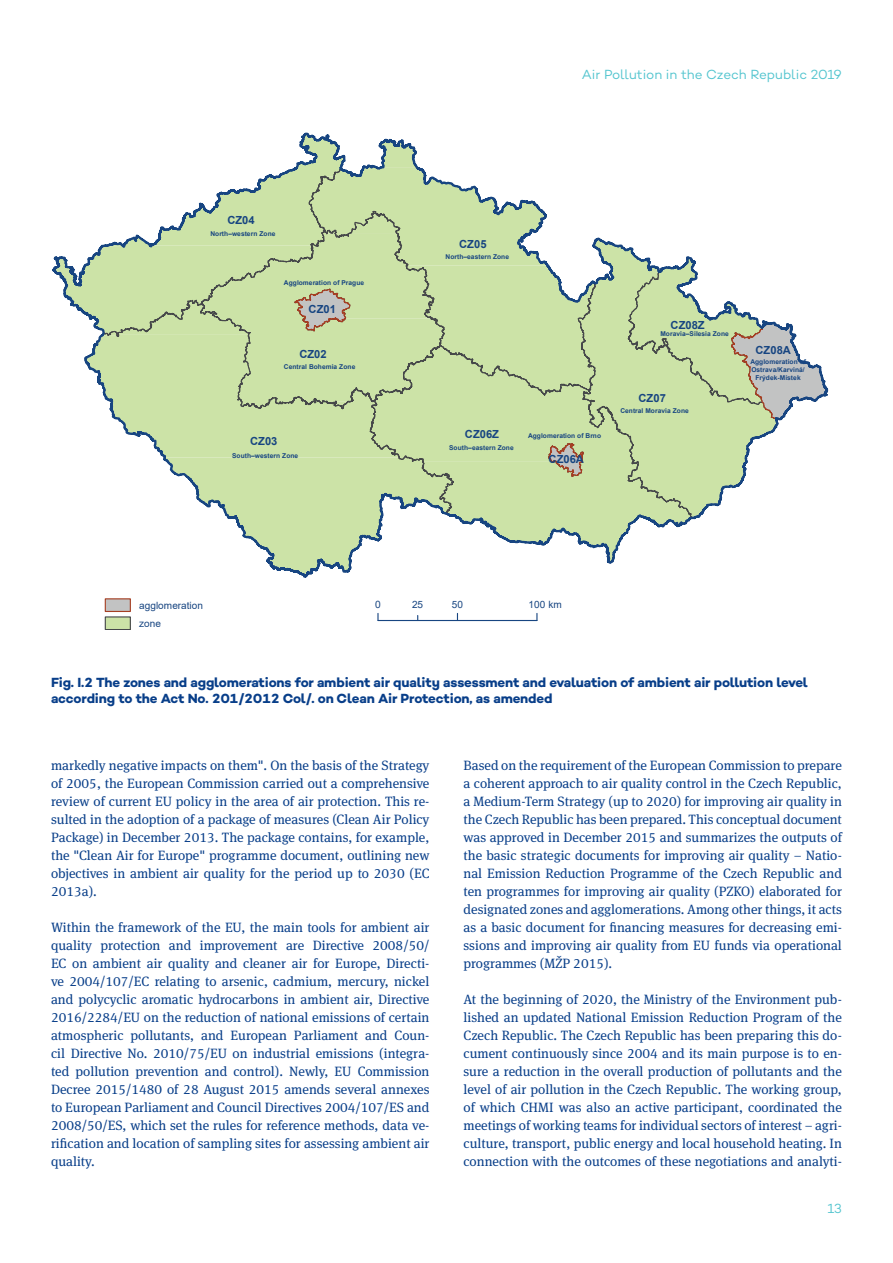
<style>
.page{position:relative;width:893px;height:1263px;background:#fff}
.page>*{position:absolute;margin:0;border:0;box-sizing:border-box;transform-origin:0 0}
.t1{font:13.5px/18px "Meta Serif Pro";color:#083e89;text-align:justify}
.t2{font:700 13.5px/16.5px "Campton";letter-spacing:-.015em;color:#083e89}
.t3{font:13.5px "Campton";letter-spacing:-.01em;color:#54c5cf}
.t4{font:700 11.1px "Arial";letter-spacing:.005em;color:#174581}
.t5{font:10.2px "Arial";color:#174581}
.t6{font:10.05px "Arial";color:#174581}
.t7{font:700 6.6px/7.8px "Arial";letter-spacing:.005em;color:#174581;text-align:center}
</style>
<div class="page">
<svg style="left:52px;top:132px;width:777px;height:446px"></svg>
<hr style="left:378px;top:620px;width:159px;height:1px;background:#174581">
<svg style="left:377px;top:613px;width:2px;height:7px"></svg>
<div style="left:105px;top:598px;width:26px;height:14px;background:#c2c3c3;border:1px solid #a53e22"></div>
<div style="left:105px;top:617px;width:25px;height:12px;background:#cce3a7"></div>
<div style="left:105px;top:616px;width:26px;height:13px;border:1px solid #46484a"></div>
<p class="t4" style="left:227px;top:213px;width:29px">CZ04</p>
<p class="t7" style="left:210px;top:229px;width:66px">North–western Zone</p>
<p class="t7" style="left:284px;top:279px;width:82px">Agglomeration of Prague</p>
<p class="t4" style="left:309px;top:301px;width:29px">CZ01</p>
<p class="t4" style="left:299px;top:346px;width:29px">CZ02</p>
<p class="t7" style="left:284px;top:363px;width:73px">Central Bohemia Zone</p>
<p class="t4" style="left:250px;top:434px;width:29px">CZ03</p>
<p class="t7" style="left:232px;top:452px;width:68px">South–western Zone</p>
<p class="t3" style="left:582px;top:66px;width:262px">Air Pollution in the Czech Republic 2019</p>
<p class="t4" style="left:459px;top:236px;width:29px">CZ05</p>
<p class="t7" style="left:446px;top:252px;width:65px">North–eastern Zone</p>
<p class="t4" style="left:671px;top:317px;width:36px">CZ08Z</p>
<p class="t7" style="left:660px;top:330px;width:70px">Moravia–Silesia Zone</p>
<p class="t4" style="left:465px;top:426px;width:36px">CZ06Z</p>
<p class="t7" style="left:449px;top:444px;width:66px">South–eastern Zone</p>
<p class="t7" style="left:528px;top:432px;width:75px">Agglomeration of Brno</p>
<p class="t4" style="left:549px;top:451px;width:37px">CZ06A</p>
<p class="t4" style="left:638px;top:390px;width:29px">CZ07</p>
<p class="t7" style="left:620px;top:407px;width:70px">Central Moravia Zone</p>
<p class="t4" style="left:756px;top:343px;width:37px">CZ08A</p>
<p class="t7" style="left:750px;top:358px;width:57px">Agglomeration of<br>Ostrava/Karviná/<br>Frýdek-Místek</p>
<p class="t6" style="left:139px;top:599px;width:65px">agglomeration</p>
<p class="t5" style="left:375px;top:598px;width:7px">0</p>
<p class="t6" style="left:412px;top:598px;width:13px">25</p>
<p class="t6" style="left:452px;top:598px;width:13px">50</p>
<p class="t6" style="left:529px;top:598px;width:35px">100 km</p>
<p class="t6" style="left:139px;top:617px;width:23px">zone</p>
<p class="t2" style="left:51px;top:674px;width:759px">Fig. I.2 The zones and agglomerations for ambient air quality assessment and evaluation of ambient air pollution level according to the Act No. 201/2012 Col/. on Clean Air Protection, as amended</p>
<p class="t1" style="left:51px;top:756px;width:380px">markedly negative impacts on them". On the basis of the Strategy of 2005, the European Commission carried out a comprehensive review of current EU policy in the area of air protection. This re&shy;sulted in the adoption of a package of measures (Clean Air Policy Package) in December 2013. The package contains, for example, the "Clean Air for Europe" programme document, outlining new objectives in ambient air quality for the period up to 2030 (EC 2013a).</p>
<p class="t1" style="left:51px;top:918px;width:380px">Within the framework of the EU, the main tools for ambient air quality protection and improvement are Directive 2008/50/ EC on ambient air quality and cleaner air for Europe, Directi&shy;ve 2004/107/EC relating to arsenic, cadmium, mercury, nickel and polycyclic aromatic hydrocarbons in ambient air, Directive 2016/2284/EU on the reduction of national emissions of certain atmospheric pollutants, and European Parliament and Coun&shy;cil Directive No. 2010/75/EU on industrial emissions (integra&shy;ted pollution prevention and control). Newly, EU Commission Decree 2015/1480 of 28 August 2015 amends several annexes to European Parliament and Council Directives 2004/107/ES and 2008/50/ES, which set the rules for reference methods, data ve&shy;rification and location of sampling sites for assessing ambient air quality.</p>
<p class="t1" style="left:463px;top:756px;width:380px">Based on the requirement of the European Commission to prepare a coherent approach to air quality control in the Czech Republic, a Medium-Term Strategy (up to 2020) for improving air quality in the Czech Republic has been prepared. This conceptual document was approved in December 2015 and summarizes the outputs of the basic strategic documents for improving air quality – Natio&shy;nal Emission Reduction Programme of the Czech Republic and ten programmes for improving air quality (PZKO) elaborated for designated zones and agglomerations. Among other things, it acts as a basic document for financing measures for decreasing emi&shy;ssions and improving air quality from EU funds via operational programmes (MŽP 2015).</p>
<p class="t1" style="left:463px;top:990px;width:380px">At the beginning of 2020, the Ministry of the Environment pub&shy;lished an updated National Emission Reduction Program of the Czech Republic. The Czech Republic has been preparing this do&shy;cument continuously since 2004 and its main purpose is to en&shy;sure a reduction in the overall production of pollutants and the level of air pollution in the Czech Republic. The working group, of which CHMI was also an active participant, coordinated the meetings of working teams for individual sectors of interest – agri&shy;culture, transport, public energy and local household heating. In connection with the outcomes of these negotiations and analyti-</p>
<p class="t3" style="left:827px;top:1200px;width:16px">13</p>
</div>
